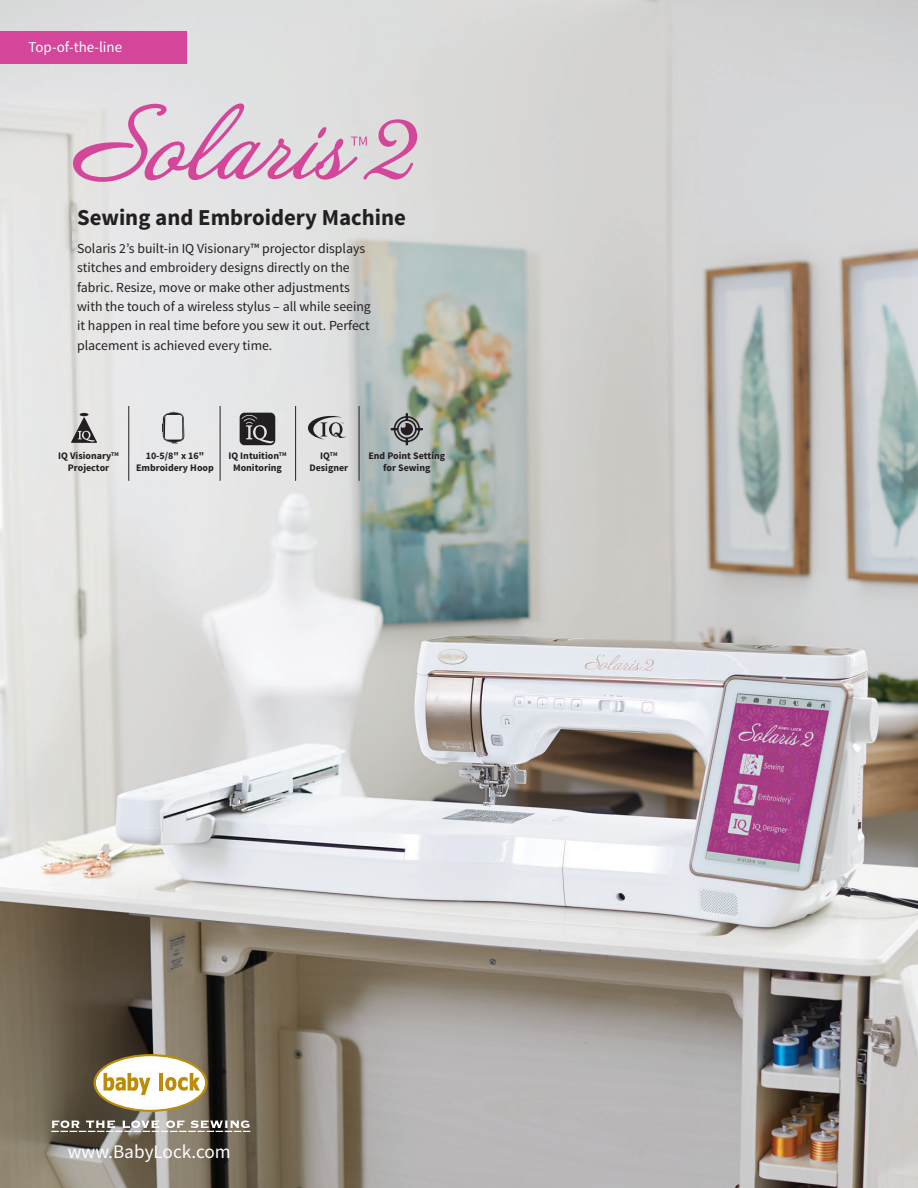
<style>
.page{position:relative;width:918px;height:1188px;background:#fff}
.page>*{position:absolute;margin:0;border:0;box-sizing:border-box;transform-origin:0 0}
.t1{font:700 22.8px "Source Sans Pro";color:#231f20}
.t2{font:19.2px "Source Sans Pro";color:#fff}
.t3{font:15px "Source Sans Pro";color:#fff}
.t4{font:13.8px/19.4px "Source Sans Pro";color:#231f20}
.t5{font:700 10.05px/12px "Source Sans Pro";color:#231f20;text-align:center}
</style>
<div class="page">
<img style="left:0;top:0;width:918px;height:1188px">
<div style="left:0;top:31px;width:187px;height:33px;background:#d44699"></div>
<svg style="left:94px;top:1054px;width:113px;height:58px"></svg>
<svg style="left:51px;top:1120px;width:199px;height:12px"></svg>
<svg style="left:162px;top:412px;width:22px;height:32px"></svg>
<svg style="left:71px;top:413px;width:26px;height:30px"></svg>
<svg style="left:308px;top:416px;width:39px;height:24px"></svg>
<hr style="left:129px;top:406px;width:1px;height:75px;background:#231f20">
<hr style="left:220px;top:406px;width:1px;height:75px;background:#231f20">
<hr style="left:295px;top:406px;width:1px;height:75px;background:#231f20">
<hr style="left:359px;top:406px;width:1px;height:75px;background:#231f20">
<svg style="left:391px;top:413px;width:32px;height:32px"></svg>
<svg style="left:240px;top:413px;width:35px;height:32px"></svg>
<svg style="left:73px;top:103px;width:345px;height:79px;background:#ddc0d1"></svg>
<p class="t3" style="left:29px;top:38px;width:95px">Top-of-the-line</p>
<h1 class="t1" style="left:77px;top:202px;width:330px">Sewing and Embroidery Machine</h1>
<p class="t4" style="left:77px;top:239px;width:295px">Solaris 2’s built-in IQ Visionary™ projector displays stitches and embroidery designs directly on the fabric. Resize, move or make other adjustments with the touch of a wireless stylus – all while seeing it happen in real time before you sew it out. Perfect placement is achieved every time.</p>
<p class="t5" style="left:58px;top:451px;width:62px">IQ Visionary<sup>TM<br></sup>Projector</p>
<p class="t5" style="left:309px;top:451px;width:40px">IQ<sup>TM<br></sup>Designer</p>
<p class="t5" style="left:228px;top:451px;width:60px">IQ Intuition<sup>TM<br></sup>Monitoring</p>
<p class="t5" style="left:368px;top:451px;width:78px">End Point Setting for Sewing</p>
<p class="t5" style="left:136px;top:451px;width:79px">10-5/8" x 16"<br>Embroidery Hoop</p>
<h2 class="t2" style="left:68px;top:1140px;width:164px">www.BabyLock.com</h2>
</div>
